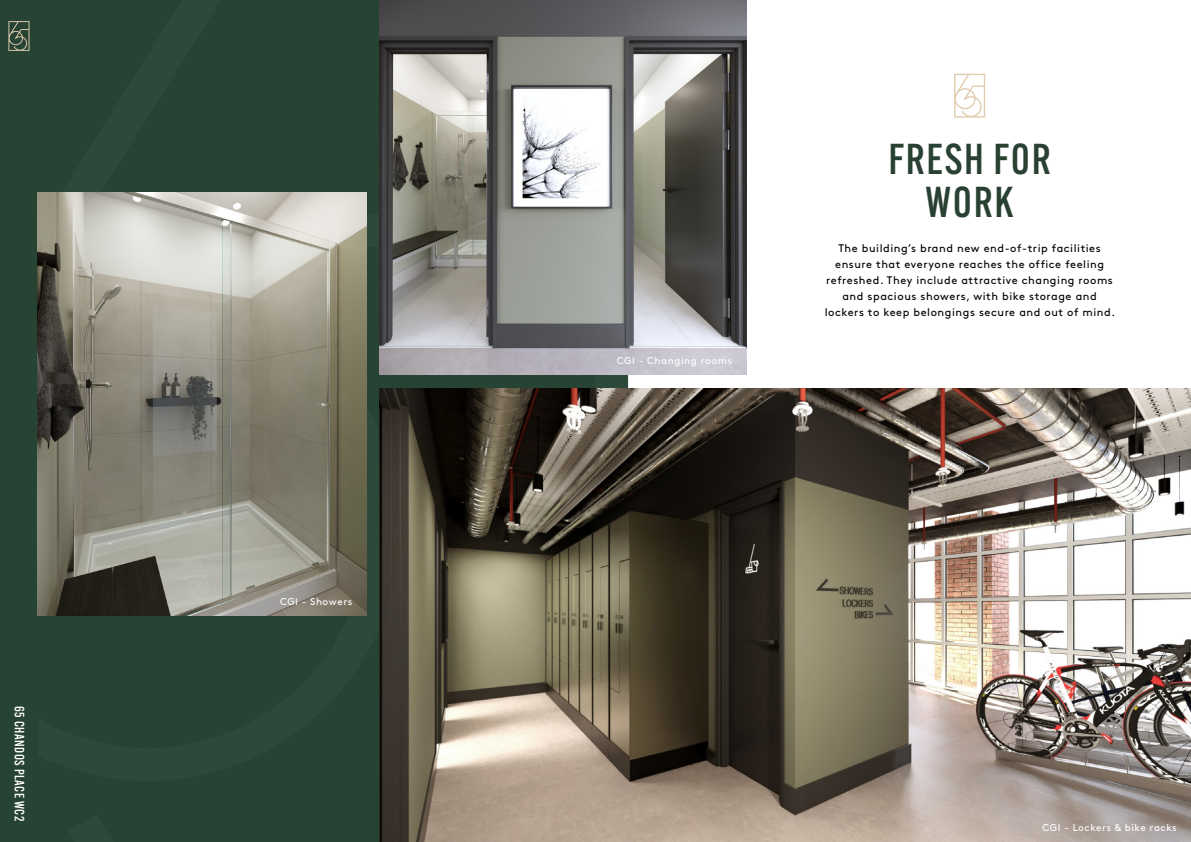
<style>
.page{position:relative;width:1191px;height:842px;background:#fff}
.page>*{position:absolute;margin:0;border:0;box-sizing:border-box;transform-origin:0 0}
.t1{font:500 42.3px/43px "Alternate Gothic ATF";letter-spacing:.04em;color:#294133;text-align:center}
.t2{font:500 13.2px "Alternate Gothic ATF";letter-spacing:.04em;color:#fff}
.t3{font:11px/16px "Brown";letter-spacing:.05em;color:#000;text-align:center}
.t4{font:9.9px "Brown";letter-spacing:.06em;color:#fff}
</style>
<div class="page">
<div style="left:38px;top:0;width:590px;height:842px;background:#264333"></div>
<div style="left:0;top:0;width:38px;height:842px;background:#264333"></div>
<svg style="left:8px;top:21px;width:21px;height:30px"></svg>
<img style="left:380px;top:0;width:367px;height:374px">
<img style="left:38px;top:192px;width:328px;height:423px">
<img style="left:380px;top:388px;width:811px;height:454px">
<svg style="left:954px;top:74px;width:31px;height:44px"></svg>
<p class="t2" style="left:28px;top:706px;width:117px;rotate:90deg">65 CHANDOS PLACE WC2</p>
<p class="t4" style="left:280px;top:594px;width:74px">CGI - Showers</p>
<p class="t4" style="left:617px;top:353px;width:117px">CGI - Changing rooms</p>
<h1 class="t1" style="left:888px;top:138px;width:164px">FRESH FOR<br>WORK</h1>
<p class="t3" style="left:824px;top:240px;width:292px">The building’s brand new end-of-trip facilities ensure that everyone reaches the office feeling refreshed. They include attractive changing rooms and spacious showers, with bike storage and lockers to keep belongings secure and out of mind.</p>
<p class="t4" style="left:1042px;top:820px;width:136px">CGI - Lockers &amp; bike racks</p>
</div>
